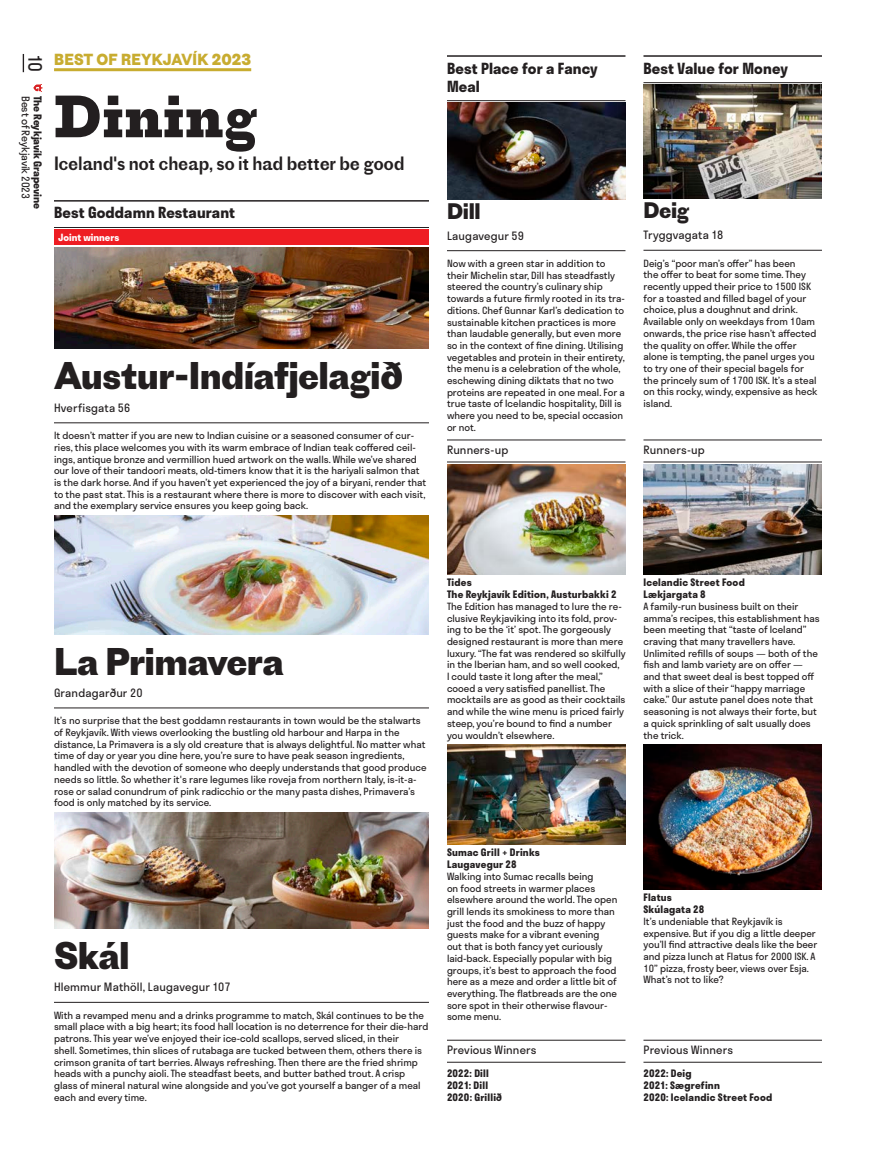
<style>
.page{position:relative;width:876px;height:1157px;background:#fff}
.page>*{position:absolute;margin:0;border:0;box-sizing:border-box;transform-origin:0 0}
.t1{font:700 55.5px "Proto Slab";color:#231f20}
.t2{font:700 36px "Proto Grotesk";letter-spacing:-.02em;color:#231f20}
.t3{font:700 21px "Proto Grotesk";letter-spacing:-.02em;color:#231f20}
.t4{font:18px "Proto Grotesk";letter-spacing:-.02em;color:#231f20}
.t5{font:18px "Stratos";color:#231f20}
.t6{font:700 15px/18px "Stratos";letter-spacing:.005em;color:#231f20}
.t7{font:700 15px "Proto Grotesk";letter-spacing:.01em;color:#c8ac30;scale:.95 1}
.t8{font:11.25px "Stratos";letter-spacing:.015em;color:#231f20}
.t9{font:700 10.5px "Stratos";letter-spacing:-.005em;color:#231f20}
.t10{font:10.5px "Stratos";letter-spacing:-.01em;color:#231f20}
.t11{font:700 10.05px/12px "Stratos";letter-spacing:.02em;color:#231f20}
.t12{font:9.75px/11.7px "Stratos";color:#231f20}
.t13{font:700 9.75px "Stratos";color:#fff}
</style>
<div class="page">
<svg style="left:34px;top:84px;width:9px;height:8px"></svg>
<svg style="left:23px;top:54px;width:1px;height:18px"></svg>
<hr style="left:54px;top:68px;width:197px;height:3px;background:#c8ac30">
<hr style="left:54px;top:200px;width:375px;height:2px;background:#231f20">
<hr style="left:54px;top:227px;width:375px;height:1px;background:#231f20">
<div style="left:54px;top:229px;width:375px;height:16px;background:#ee1d23"></div>
<hr style="left:54px;top:422px;width:375px;height:1px;background:#231f20">
<hr style="left:54px;top:707px;width:375px;height:1px;background:#231f20">
<hr style="left:54px;top:1002px;width:375px;height:1px;background:#231f20">
<img style="left:54px;top:247px;width:375px;height:102px">
<img style="left:54px;top:515px;width:375px;height:119px">
<img style="left:54px;top:812px;width:375px;height:116px">
<hr style="left:447px;top:55px;width:178px;height:2px;background:#231f20">
<hr style="left:447px;top:100px;width:178px;height:1px;background:#231f20">
<hr style="left:447px;top:250px;width:178px;height:1px;background:#231f20">
<hr style="left:447px;top:439px;width:178px;height:1px;background:#231f20">
<hr style="left:447px;top:461px;width:178px;height:1px;background:#231f20">
<hr style="left:447px;top:1039px;width:178px;height:1px;background:#231f20">
<hr style="left:447px;top:1061px;width:178px;height:1px;background:#231f20">
<img style="left:447px;top:103px;width:178px;height:96px">
<img style="left:447px;top:464px;width:178px;height:110px">
<img style="left:447px;top:745px;width:178px;height:99px">
<hr style="left:643px;top:55px;width:179px;height:2px;background:#231f20">
<hr style="left:643px;top:82px;width:179px;height:1px;background:#231f20">
<hr style="left:643px;top:250px;width:179px;height:1px;background:#231f20">
<hr style="left:643px;top:439px;width:179px;height:1px;background:#231f20">
<hr style="left:643px;top:461px;width:179px;height:1px;background:#231f20">
<hr style="left:643px;top:1039px;width:179px;height:1px;background:#231f20">
<hr style="left:643px;top:1061px;width:179px;height:1px;background:#231f20">
<img style="left:643px;top:85px;width:179px;height:114px">
<img style="left:643px;top:464px;width:179px;height:110px">
<img style="left:643px;top:745px;width:179px;height:144px">
<h3 class="t5" style="left:49px;top:54px;width:20px;rotate:90deg">10</h3>
<h3 class="t7" style="left:54px;top:49px;width:209px">BEST OF REYKJAVÍK 2023</h3>
<h1 class="t1" style="left:54px;top:77px;width:205px">Dining</h1>
<h3 class="t4" style="left:54px;top:151px;width:352px">Iceland's not cheap, so it had better be good</h3>
<h3 class="t6" style="left:54px;top:203px;width:183px">Best Goddamn Restaurant</h3>
<p class="t13" style="left:58px;top:229px;width:63px">Joint winners</p>
<p class="t10" style="left:34px;top:96px;width:105px;rotate:90deg">Best of Reykjavík 2023</p>
<p class="t9" style="left:46px;top:96px;width:115px;rotate:90deg">The Reykjavík Grapevine</p>
<h2 class="t2" style="left:54px;top:350px;width:351px">Austur-Indíafjelagið</h2>
<p class="t8" style="left:54px;top:398px;width:78px">Hverfisgata 56</p>
<p class="t12" style="left:54px;top:429px;width:374px">It doesn’t matter if you are new to Indian cuisine or a seasoned consumer of cur&shy;ries, this place welcomes you with its warm embrace of Indian teak coffered ceil&shy;ings, antique bronze and vermillion hued artwork on the walls. While we’ve shared our love of their tandoori meats, old-timers know that it is the hariyali salmon that is the dark horse. And if you haven’t yet experienced the joy of a biryani, render that to the past stat. This is a restaurant where there is more to discover with each visit, and the exemplary service ensures you keep going back.</p>
<h3 class="t6" style="left:447px;top:58px;width:152px">Best Place for a Fancy<br>Meal</h3>
<h3 class="t6" style="left:643px;top:58px;width:146px">Best Value for Money</h3>
<h3 class="t3" style="left:447px;top:196px;width:35px">Dill</h3>
<p class="t8" style="left:447px;top:226px;width:79px">Laugavegur 59</p>
<p class="t12" style="left:447px;top:257px;width:179px">Now with a green star in addition to their Michelin star, Dill has steadfastly steered the country’s culinary ship towards a future firmly rooted in its tra&shy;ditions. Chef Gunnar Karl’s dedication to sustainable kitchen practices is more than laudable generally, but even more so in the context of fine dining. Utilising vegetables and protein in their entirety, the menu is a celebration of the whole, eschewing dining diktats that no two proteins are repeated in one meal. For a true taste of Icelandic hospitality, Dill is where you need to be, special occasion or not.</p>
<p class="t8" style="left:447px;top:441px;width:63px">Runners-up</p>
<h3 class="t3" style="left:643px;top:195px;width:48px">Deig</h3>
<p class="t8" style="left:643px;top:226px;width:82px">Tryggvagata 18</p>
<p class="t12" style="left:643px;top:257px;width:176px">Deig’s “poor man’s offer” has been<br>the offer to beat for some time. They recently upped their price to 1500 ISK for a toasted and filled bagel of your choice, plus a doughnut and drink.<br>Available only on weekdays from 10am onwards, the price rise hasn’t affected the quality on offer. While the offer alone is tempting, the panel urges you to try one of their special bagels for the princely sum of 1700 ISK. It’s a steal on this rocky, windy, expensive as heck island.</p>
<p class="t8" style="left:643px;top:441px;width:63px">Runners-up</p>
<h2 class="t2" style="left:54px;top:635px;width:231px">La Primavera</h2>
<p class="t8" style="left:54px;top:683px;width:90px">Grandagarður 20</p>
<p class="t12" style="left:54px;top:714px;width:374px">It’s no surprise that the best goddamn restaurants in town would be the stalwarts of Reykjavík. With views overlooking the bustling old harbour and Harpa in the distance, La Primavera is a sly old creature that is always delightful. No matter what time of day or year you dine here, you’re sure to have peak season ingredients, handled with the devotion of someone who deeply understands that good produce needs so little. So whether it's rare legumes like roveja from northern Italy, is-it-a&shy;rose or salad conundrum of pink radicchio or the many pasta dishes, Primavera’s food is only matched by its service.</p>
<h2 class="t2" style="left:54px;top:929px;width:77px">Skál</h2>
<p class="t8" style="left:54px;top:978px;width:178px">Hlemmur Mathöll, Laugavegur 107</p>
<p class="t12" style="left:54px;top:1009px;width:376px">With a revamped menu and a drinks programme to match, Skál continues to be the small place with a big heart; its food hall location is no deterrence for their die-hard patrons. This year we’ve enjoyed their ice-cold scallops, served sliced, in their<br>shell. Sometimes, thin slices of rutabaga are tucked between them, others there is crimson granita of tart berries. Always refreshing. Then there are the fried shrimp heads with a punchy aioli. The steadfast beets, and butter bathed trout. A crisp glass of mineral natural wine alongside and you’ve got yourself a banger of a meal each and every time.</p>
<p class="t11" style="left:447px;top:576px;width:171px">Tides<br>The Reykjavík Edition, Austurbakki 2</p>
<p class="t12" style="left:447px;top:600px;width:180px">The Edition has managed to lure the re&shy;clusive Reykjaviking into its fold, prov&shy;ing to be the ‘it’ spot. The gorgeously designed restaurant is more than mere luxury. “The fat was rendered so skilfully in the Iberian ham, and so well cooked,<br>I could taste it long after the meal,” cooed a very satisfied panellist. The mocktails are as good as their cocktails and while the wine menu is priced fairly steep, you’re bound to find a number you wouldn’t elsewhere.</p>
<p class="t11" style="left:643px;top:576px;width:103px">Icelandic Street Food<br>Lækjargata 8</p>
<p class="t12" style="left:643px;top:600px;width:178px">A family-run business built on their amma’s recipes, this establishment has been meeting that “taste of Iceland” craving that many travellers have.<br>Unlimited refills of soups — both of the fish and lamb variety are on offer — and that sweet deal is best topped off with a slice of their “happy marriage cake.” Our astute panel does note that seasoning is not always their forte, but a quick sprinkling of salt usually does the trick.</p>
<p class="t11" style="left:447px;top:846px;width:94px">Sumac Grill + Drinks<br>Laugavegur 28</p>
<p class="t12" style="left:447px;top:870px;width:172px">Walking into Sumac recalls being<br>on food streets in warmer places elsewhere around the world. The open grill lends its smokiness to more than just the food and the buzz of happy guests make for a vibrant evening<br>out that is both fancy yet curiously laid-back. Especially popular with big groups, it’s best to approach the food here as a meze and order a little bit of everything. The flatbreads are the one sore spot in their otherwise flavour&shy;some menu.</p>
<p class="t8" style="left:447px;top:1041px;width:91px">Previous Winners</p>
<p class="t11" style="left:447px;top:1066px;width:57px">2022: Dill<br>2021: Dill<br>2020: Grillið</p>
<p class="t11" style="left:643px;top:891px;width:62px">Flatus<br>Skúlagata 28</p>
<p class="t12" style="left:643px;top:915px;width:175px">It’s undeniable that Reykjavík is expensive. But if you dig a little deeper you’ll find attractive deals like the beer and pizza lunch at Flatus for 2000 ISK. A 10” pizza, frosty beer, views over Esja.<br>What’s not to like?</p>
<p class="t8" style="left:643px;top:1041px;width:91px">Previous Winners</p>
<p class="t11" style="left:643px;top:1066px;width:130px">2022: Deig<br>2021: Sægrefinn<br>2020: Icelandic Street Food</p>
</div>
